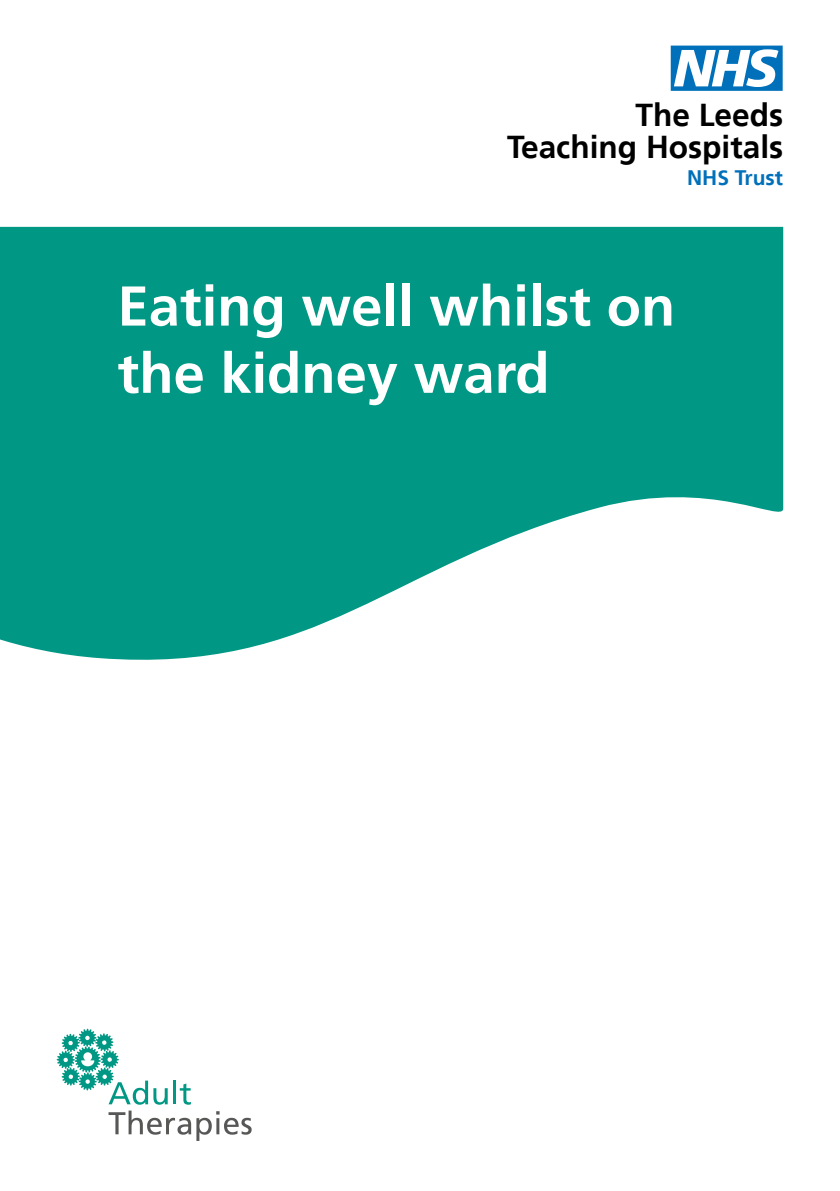
<style>
.page{position:relative;width:840px;height:1191px;background:#fff}
.page>*{position:absolute;margin:0;border:0;box-sizing:border-box;transform-origin:0 0}
.t1{font:63.4px "NHS";color:#0070ba}
.Cover_title_A{font:700 56px/67.2px "Frutiger LT";color:#fff}
.t2{font:700 31.6px "Frutiger LT";color:#000}
.t3{font:700 21px "Frutiger LT";color:#0070ba}
</style>
<div class="page">
<svg style="left:0;top:227px;width:782px;height:433px;fill:#009884"></svg>
<svg style="left:57px;top:1028px;width:111px;height:76px"></svg>
<hr style="left:173px;top:1080px;width:3px;height:24px;background:#009884">
<svg style="left:180px;top:1083px;width:11px;height:21px"></svg>
<svg style="left:108px;top:1110px;width:143px;height:31px"></svg>
<p class="t1" style="left:670px;top:33px;width:113px">n</p>
<p class="t2" style="left:635px;top:96px;width:149px">The Leeds</p>
<p class="t2" style="left:506px;top:128px;width:277px">Teaching Hospitals</p>
<p class="t3" style="left:686px;top:166px;width:97px">NHS Trust</p>
<p class="Cover_title_A" style="left:117px;top:273px;width:559px">Eating well whilst on the kidney ward</p>
</div>
